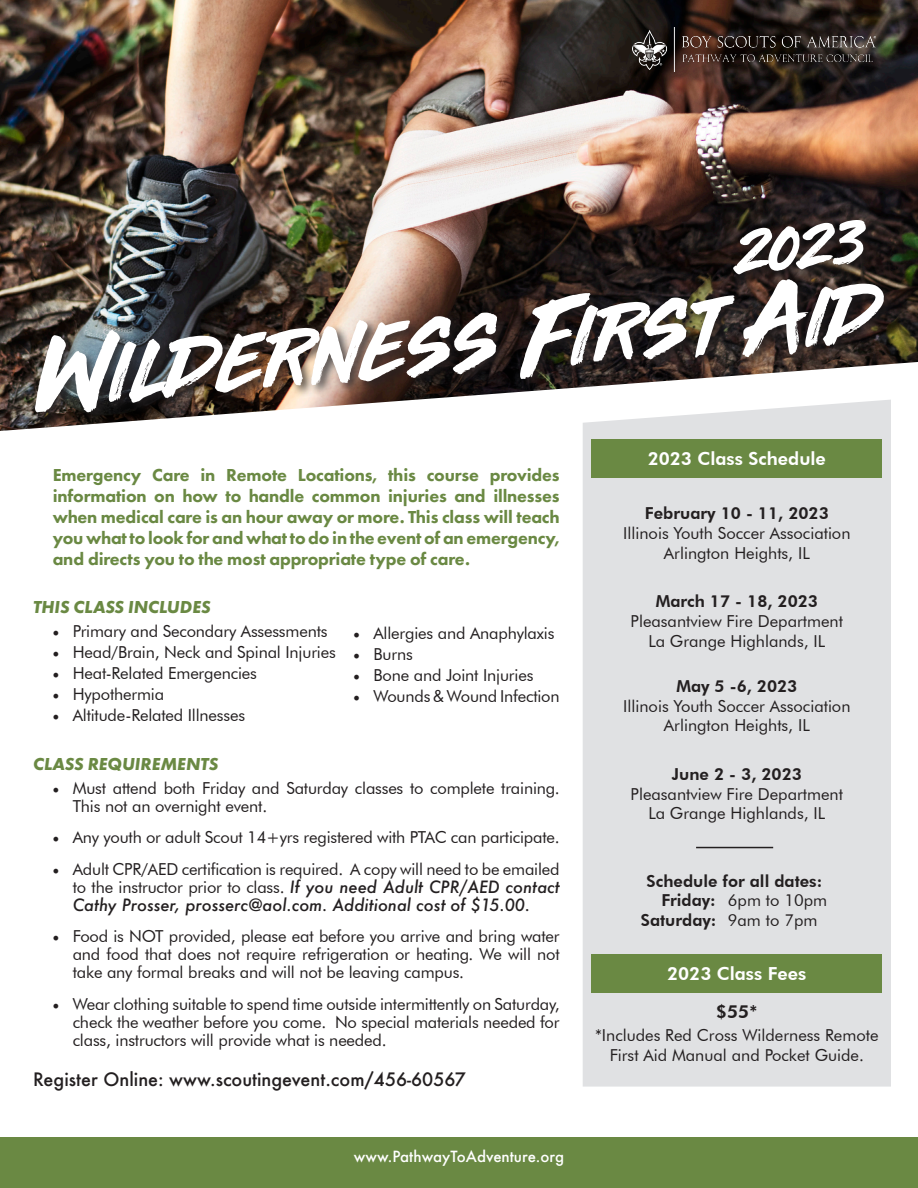
<style>
.page{position:relative;width:918px;height:1188px;background:#fff}
.page>*{position:absolute;margin:0;border:0;box-sizing:border-box;transform-origin:0 0}
.t1{font:95.1px "Third Rail";color:#fff}
.t2{font:57.75px "Third Rail";color:#fff}
.t3{font:800 18px/21px "Futura PT";letter-spacing:-.01em;color:#6a8943;text-align:justify}
.t4{font:500 18px "Futura";color:#231f20}
.t5{font:italic 700 18px "Futura PT";color:#6a8943}
.t6{font:800 18px "Futura BT";color:#fff}
.t7{font:800 18px "Futura BT";color:#231f20}
.t8{font:16.5px/18px "Futura BT";letter-spacing:-.01em;color:#231f20;text-align:justify}
.t9{font:800 16.5px "Futura BT";color:#231f20}
.t10{font:500 15px "Futura";color:#fff}
.s1{font-family:"Minion Pro";font-size:18px}
.s2{font-family:"Futura";font-weight:500;font-style:italic}
.s3{font-weight:800}
.s4{font-weight:400}
</style>
<div class="page">
<img style="left:0;top:0;width:918px;height:431px">
<div style="left:730px;top:217px;width:148px;height:70px;background:#231f20;opacity:.75"></div>
<div style="left:32px;top:276px;width:864px;height:149px;background:#231f20;opacity:.75"></div>
<div style="left:583px;top:400px;width:308px;height:687px;background:#e0e1e3"></div>
<div style="left:592px;top:440px;width:290px;height:38px;background:#6a8943"></div>
<div style="left:592px;top:954px;width:290px;height:39px;background:#6a8943"></div>
<div style="left:0;top:1137px;width:918px;height:51px;background:#6a8943"></div>
<img style="left:632px;top:27px;width:244px;height:45px">
<hr style="left:696px;top:847px;width:77px;height:1px;background:#231f20">
<p class="t2" style="left:735px;top:224px;width:129px;rotate:-4deg">2023</p>
<p class="t1" style="left:31px;top:337px;width:848px;rotate:-5deg">Wilderness First Aid</p>
<p class="t3" style="left:53px;top:464px;width:509px">Emergency Care in Remote Locations, this course provides information on how to handle common injuries and illnesses when medical care is an hour away or more. This class will teach you what to look for and what to do in the event of an emergency, and directs you to the most appropriate type of care.</p>
<p class="t5" style="left:33px;top:596px;width:179px">THIS CLASS INCLUDES</p>
<p class="t8" style="left:52px;top:622px;width:277px"><span class="s1">•</span> Primary and Secondary Assessments</p>
<p class="t8" style="left:52px;top:643px;width:285px"><span class="s1">•</span> Head/Brain, Neck and Spinal Injuries</p>
<p class="t8" style="left:52px;top:664px;width:206px"><span class="s1">•</span> Heat-Related Emergencies</p>
<p class="t8" style="left:52px;top:685px;width:113px"><span class="s1">•</span> Hypothermia</p>
<p class="t8" style="left:52px;top:706px;width:194px"><span class="s1">•</span> Altitude-Related Illnesses</p>
<p class="t5" style="left:33px;top:752px;width:187px">CLASS REQUIREMENTS</p>
<p class="t8" style="left:353px;top:624px;width:203px"><span class="s1">•</span> Allergies and Anaphylaxis</p>
<p class="t8" style="left:353px;top:645px;width:61px"><span class="s1">•</span> Burns</p>
<p class="t8" style="left:353px;top:666px;width:182px"><span class="s1">•</span> Bone and Joint Injuries</p>
<p class="t8" style="left:353px;top:687px;width:208px"><span class="s1">•</span> Wounds &amp; Wound Infection</p>
<p class="t8" style="left:73px;top:779px;width:488px;text-indent:-20px"><span class="s1">•</span> Must attend both Friday and Saturday classes to complete training.<br>This not an overnight event.</p>
<p class="t8" style="left:52px;top:828px;width:509px"><span class="s1">•</span> Any youth or adult Scout 14+yrs registered with PTAC can participate.</p>
<p class="t8" style="left:73px;top:860px;width:488px;text-indent:-20px"><span class="s1">•</span> Adult CPR/AED certification is required. A copy will need to be emailed to the instructor prior to class. <span class="s2">If you need Adult CPR/AED contact Cathy Prosser, prosserc@aol.com. Additional cost of $15.00.</span></p>
<p class="t8" style="left:73px;top:927px;width:488px;text-indent:-20px"><span class="s1">•</span> Food is NOT provided, please eat before you arrive and bring water and food that does not require refrigeration or heating. We will not take any formal breaks and will not be leaving campus.</p>
<p class="t8" style="left:73px;top:995px;width:488px;text-indent:-20px"><span class="s1">•</span> Wear clothing suitable to spend time outside intermittently on Saturday, check the weather before you come. No special materials needed for class, instructors will provide what is needed.</p>
<p class="t4" style="left:33px;top:1067px;width:434px">Register Online: www.scoutingevent.com/456-60567</p>
<p class="t10" style="left:354px;top:1146px;width:212px">www.PathwayToAdventure.org</p>
<p class="t6" style="left:648px;top:448px;width:180px">2023 Class Schedule</p>
<p class="t9" style="left:645px;top:504px;width:185px">February 10 - 11, 2023</p>
<p class="t8" style="left:623px;top:524px;width:229px">Illinois Youth Soccer Association</p>
<p class="t8" style="left:664px;top:544px;width:147px">Arlington Heights, IL</p>
<p class="t9" style="left:656px;top:592px;width:164px">March 17 - 18, 2023</p>
<p class="t8" style="left:631px;top:612px;width:214px">Pleasantview Fire Department</p>
<p class="t8" style="left:648px;top:632px;width:178px">La Grange Highlands, IL</p>
<p class="t9" style="left:676px;top:676px;width:123px">May 5 -6, 2023</p>
<p class="t8" style="left:623px;top:697px;width:229px">Illinois Youth Soccer Association</p>
<p class="t8" style="left:664px;top:716px;width:147px">Arlington Heights, IL</p>
<p class="t9" style="left:672px;top:764px;width:132px">June 2 - 3, 2023</p>
<p class="t8" style="left:631px;top:785px;width:214px">Pleasantview Fire Department</p>
<p class="t8" style="left:648px;top:804px;width:178px">La Grange Highlands, IL</p>
<p class="t9" style="left:647px;top:871px;width:177px">Schedule for all dates:</p>
<p class="t8" style="left:662px;top:891px;width:167px"><span class="s3">Friday:</span> 6pm to 10pm</p>
<p class="t9" style="left:641px;top:910px;width:178px">Saturday: <span class="s4">9am to 7pm</span></p>
<p class="t6" style="left:667px;top:963px;width:141px">2023 Class Fees</p>
<p class="t7" style="left:716px;top:1000px;width:43px">$55*</p>
<p class="t8" style="left:595px;top:1025px;width:285px;line-height:19.8px;text-align:center">*Includes Red Cross Wilderness Remote<br>First Aid Manual and Pocket Guide.</p>
</div>
